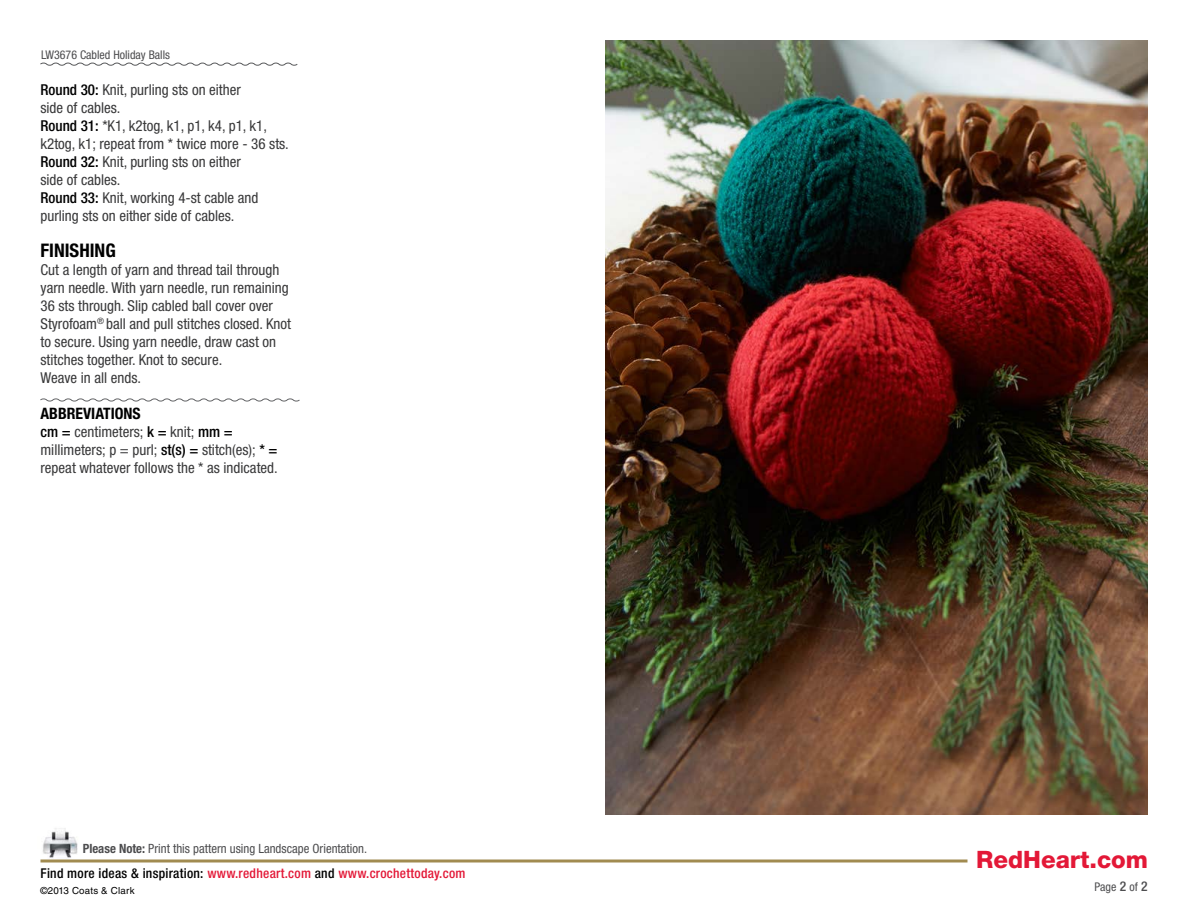
<style>
.page{position:relative;width:1188px;height:918px;background:#fff}
.page>*{position:absolute;margin:0;border:0;box-sizing:border-box;transform-origin:0 0}
.t1{font:800 24px "Helvetica Neue LT Std";color:#e31837}
.t2{font:700 condensed 18.75px "Helvetica Neue LT Std";color:#000}
.t3{font:700 condensed 15.75px "Helvetica Neue LT Std";color:#000}
.t4{font:condensed 15px/18px "Helvetica Neue LT Std";color:#383839}
.t5{font:500 condensed 13.5px "Helvetica Neue LT Std";letter-spacing:.02em;color:#e31837}
.t6{font:condensed 12.75px "Helvetica Neue LT Std";color:#4d4d4f}
.t7{font:condensed 12px "Helvetica Neue LT Std";color:#4d4d4f}
.t8{font:9.75px "Helvetica LT Std";letter-spacing:.02em;color:#000}
.s1{font-weight:500;color:#000}
.s2{font-weight:700}
.s3{color:#000}
.s4{font-weight:500;font-size:13.5px}
</style>
<div class="page">
<hr style="left:40px;top:860px;width:928px;height:2px;background:#a18b50">
<img style="left:43px;top:828px;width:35px;height:30px">
<svg style="left:40px;top:62px;width:258px;height:4px"></svg>
<svg style="left:40px;top:398px;width:260px;height:4px"></svg>
<img style="left:606px;top:40px;width:542px;height:775px">
<p class="t7" style="left:41px;top:47px;width:130px">LW3676 Cabled Holiday Balls</p>
<p class="t4" style="left:40px;top:80px;width:250px"><span class="s1">Round 30:</span> Knit, purling sts on either<br>side of cables.<br><span class="s1">Round 31:</span> *K1, k2tog, k1, p1, k4, p1, k1, k2tog, k1; repeat from * twice more - 36 sts.<br><span class="s1">Round 32:</span> Knit, purling sts on either<br>side of cables.<br><span class="s1">Round 33:</span> Knit, working 4-st cable and purling sts on either side of cables.</p>
<p class="t2" style="left:40px;top:238px;width:77px">FINISHING</p>
<p class="t4" style="left:40px;top:260px;width:252px">Cut a length of yarn and thread tail through yarn needle. With yarn needle, run remaining 36 sts through. Slip cabled ball cover over Styrofoam<sup>®</sup> ball and pull stitches closed. Knot to secure. Using yarn needle, draw cast on stitches together. Knot to secure.<br>Weave in all ends.</p>
<p class="t3" style="left:40px;top:403px;width:102px">ABBREVIATIONS</p>
<p class="t4" style="left:40px;top:422px;width:239px"><span class="s1">cm =</span> centimeters; <span class="s1">k =</span> knit; <span class="s1">mm = </span>millimeters; p = purl; <span class="s1">st(s) =</span> stitch(es); <span class="s1">* = </span>repeat whatever follows the * as indicated.</p>
<p class="t6" style="left:83px;top:841px;width:286px"><span class="s2">Please Note:</span> Print this pattern using Landscape Orientation.</p>
<p class="t8" style="left:40px;top:885px;width:96px">©2013 Coats &amp; Clark</p>
<p class="t5" style="left:40px;top:865px;width:427px"><span class="s3">Find more ideas &amp; inspiration:</span> www.redheart.com <span class="s3">and</span> www.crochettoday.com</p>
<h1 class="t1" style="left:976px;top:845px;width:174px">RedHeart.com</h1>
<p class="t7" style="left:1095px;top:880px;width:55px">Page <span class="s4">2</span> of <span class="s4">2</span></p>
</div>
